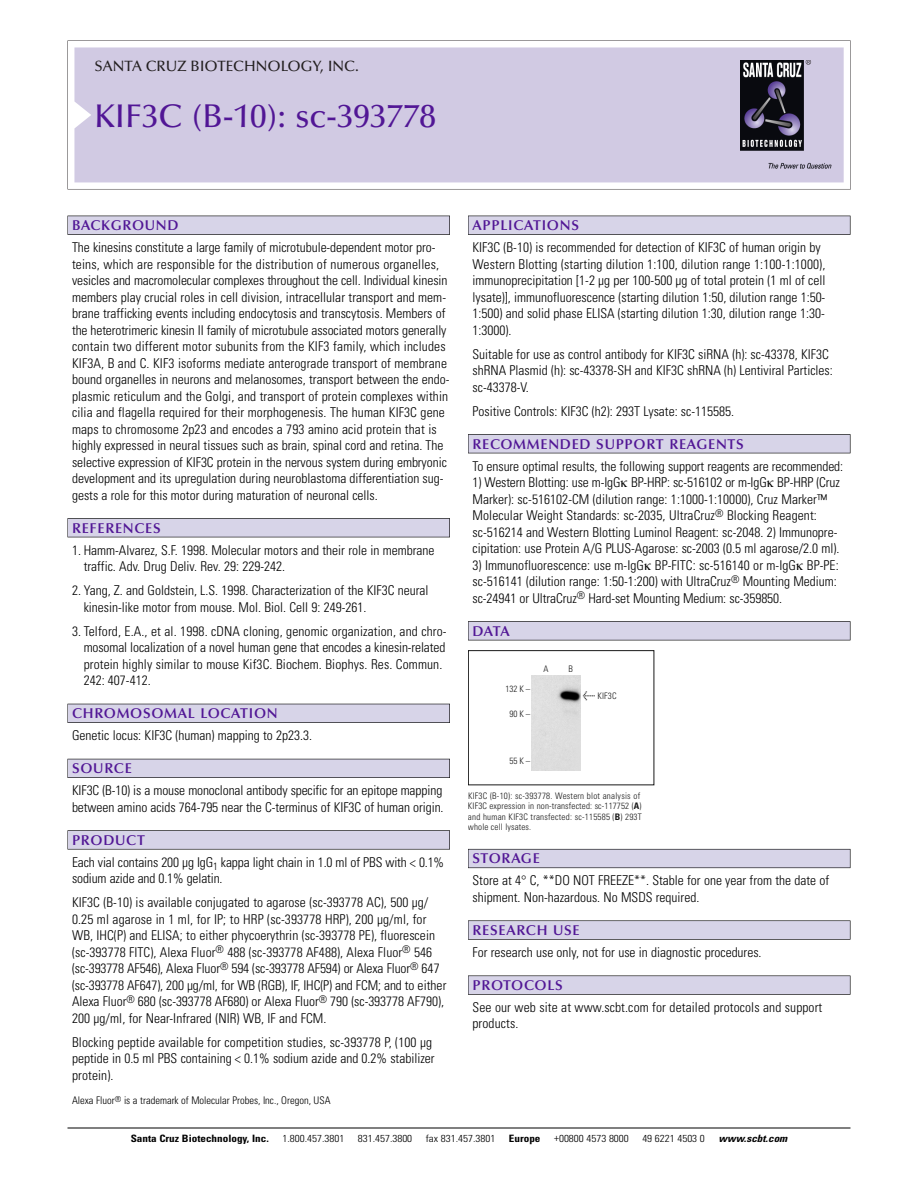
<style>
.page{position:relative;width:918px;height:1188px;background:#fff}
.page>*{position:absolute;margin:0;border:0;box-sizing:border-box;transform-origin:0 0}
.t1{font:500 33px "Optima";color:#511695}
.t2{font:500 15px "Optima";color:#231f20}
.t3{font:600 14.25px "Optima";letter-spacing:.05em;color:#511695}
.t4{font:300 condensed 13.5px/16.5px "Univers";color:#000}
.t5{font:300 condensed 10.5px "Univers";color:#000}
.t6{font:300 condensed 10.2px "Univers";color:#000;scale:1.1 1}
.t7{font:700 condensed 10.2px "Univers";color:#000;scale:1.1 1}
.t8{font:italic 700 condensed 10.2px "Univers";color:#000;scale:1.1 1}
.t9{font:300 condensed 9px/10.5px "Univers";letter-spacing:.025em;color:#191919}
.s1{font-family:"Meta Plus";font-weight:400;font-stretch:normal;font-size:10.5px}
.s2{font-weight:700}
</style>
<div class="page">
<svg style="left:68px;top:40px;width:783px;height:149px"></svg>
<div style="left:74px;top:47px;width:770px;height:135px;background:#d1cae3"></div>
<img style="left:741px;top:60px;width:90px;height:108px">
<div style="left:68px;top:216px;width:382px;height:19px;background:#535256"></div>
<div style="left:68px;top:216px;width:381px;height:18px;background:#d7d4e8"></div>
<div style="left:68px;top:518px;width:382px;height:19px;background:#515155"></div>
<div style="left:68px;top:519px;width:381px;height:18px;background:#d7d4e8"></div>
<div style="left:68px;top:704px;width:382px;height:19px;background:#515057"></div>
<div style="left:68px;top:704px;width:381px;height:18px;background:#d7d4e8"></div>
<div style="left:68px;top:759px;width:382px;height:19px;background:#535259"></div>
<div style="left:68px;top:759px;width:381px;height:18px;background:#d7d4e8"></div>
<svg style="left:68px;top:830px;width:382px;height:20px"></svg>
<div style="left:68px;top:831px;width:381px;height:18px;background:#d7d4e8"></div>
<div style="left:468px;top:216px;width:382px;height:19px;background:#535256"></div>
<div style="left:468px;top:216px;width:382px;height:18px;background:#d7d4e8"></div>
<div style="left:468px;top:434px;width:382px;height:19px;background:#515155"></div>
<div style="left:468px;top:435px;width:382px;height:18px;background:#d7d4e8"></div>
<div style="left:468px;top:621px;width:382px;height:19px;background:#545357"></div>
<div style="left:468px;top:622px;width:382px;height:18px;background:#d7d4e8"></div>
<div style="left:468px;top:849px;width:382px;height:19px;background:#686770"></div>
<div style="left:468px;top:850px;width:382px;height:18px;background:#d7d4e8"></div>
<svg style="left:468px;top:920px;width:382px;height:20px"></svg>
<div style="left:468px;top:921px;width:382px;height:18px;background:#d7d4e8"></div>
<div style="left:468px;top:976px;width:382px;height:19px;background:#58575a"></div>
<div style="left:468px;top:976px;width:382px;height:18px;background:#d7d4e8"></div>
<hr style="left:68px;top:1128px;width:782px;height:1px;background:#000">
<div style="left:468px;top:650px;width:186px;height:135px;border:1px solid #191919"></div>
<img style="left:531px;top:676px;width:50px;height:95px">
<p class="t2" style="left:94px;top:60px;width:266px">SANTA CRUZ BIOTECHNOLOGY, INC.</p>
<p class="t1" style="left:94px;top:102px;width:343px">KIF3C (B-10): sc-393778</p>
<p class="t3" style="left:72px;top:219px;width:108px">BACKGROUND</p>
<p class="t4" style="left:72px;top:240px;width:379px">The kinesins constitute a large family of microtubule-dependent motor pro&shy;teins, which are responsible for the distribution of numerous organelles, vesicles and macromolecular complexes throughout the cell. Individual kinesin members play crucial roles in cell division, intracellular transport and mem&shy;brane trafficking events including endocytosis and transcytosis. Members of the heterotrimeric kinesin II family of microtubule associated motors generally contain two different motor subunits from the KIF3 family, which includes KIF3A, B and C. KIF3 isoforms mediate anterograde transport of membrane bound organelles in neurons and melanosomes, transport between the endo&shy;plasmic reticulum and the Golgi, and transport of protein complexes within cilia and flagella required for their morphogenesis. The human KIF3C gene maps to chromosome 2p23 and encodes a 793 amino acid protein that is highly expressed in neural tissues such as brain, spinal cord and retina. The selective expression of KIF3C protein in the nervous system during embryonic development and its upregulation during neuroblastoma differentiation sug&shy;gests a role for this motor during maturation of neuronal cells.</p>
<p class="t3" style="left:72px;top:522px;width:90px">REFERENCES</p>
<p class="t4" style="left:84px;top:543px;width:352px;text-indent:-12px">1. Hamm-Alvarez, S.F. 1998. Molecular motors and their role in membrane traffic. Adv. Drug Deliv. Rev. 29: 229-242.</p>
<p class="t4" style="left:84px;top:583px;width:346px;text-indent:-12px">2. Yang, Z. and Goldstein, L.S. 1998. Characterization of the KIF3C neural kinesin-like motor from mouse. Mol. Biol. Cell 9: 249-261.</p>
<p class="t4" style="left:84px;top:624px;width:364px;text-indent:-12px">3. Telford, E.A., et al. 1998. cDNA cloning, genomic organization, and chro&shy;mosomal localization of a novel human gene that encodes a kinesin-related protein highly similar to mouse Kif3C. Biochem. Biophys. Res. Commun.<br>242: 407-412.</p>
<p class="t3" style="left:72px;top:707px;width:207px">CHROMOSOMAL LOCATION</p>
<p class="t4" style="left:72px;top:729px;width:242px">Genetic locus: KIF3C (human) mapping to 2p23.3.</p>
<p class="t3" style="left:72px;top:762px;width:61px">SOURCE</p>
<p class="t4" style="left:72px;top:784px;width:373px">KIF3C (B-10) is a mouse monoclonal antibody specific for an epitope mapping between amino acids 764-795 near the C-terminus of KIF3C of human origin.</p>
<p class="t3" style="left:72px;top:834px;width:74px">PRODUCT</p>
<p class="t4" style="left:72px;top:855px;width:374px">Each vial contains 200 µg IgG<sub>1</sub> kappa light chain in 1.0 ml of PBS with &lt; 0.1% sodium azide and 0.1% gelatin.</p>
<p class="t4" style="left:72px;top:896px;width:376px">KIF3C (B-10) is available conjugated to agarose (sc-393778 AC), 500 µg/ 0.25 ml agarose in 1 ml, for IP; to HRP (sc-393778 HRP), 200 µg/ml, for WB, IHC(P) and ELISA; to either phycoerythrin (sc-393778 PE), fluorescein (sc-393778 FITC), Alexa Fluor<sup>®</sup> 488 (sc-393778 AF488), Alexa Fluor<sup>®</sup> 546 (sc-393778 AF546), Alexa Fluor<sup>®</sup> 594 (sc-393778 AF594) or Alexa Fluor<sup>®</sup> 647 (sc-393778 AF647), 200 µg/ml, for WB (RGB), IF, IHC(P) and FCM; and to either Alexa Fluor<sup>®</sup> 680 (sc-393778 AF680) or Alexa Fluor<sup>®</sup> 790 (sc-393778 AF790), 200 µg/ml, for Near-Infrared (NIR) WB, IF and FCM.</p>
<p class="t4" style="left:72px;top:1035px;width:364px">Blocking peptide available for competition studies, sc-393778 P, (100 µg peptide in 0.5 ml PBS containing &lt; 0.1% sodium azide and 0.2% stabilizer protein).</p>
<p class="t5" style="left:72px;top:1096px;width:260px">Alexa Fluor<sup>®</sup> is a trademark of Molecular Probes, Inc., Oregon, USA</p>
<p class="t3" style="left:473px;top:219px;width:108px">APPLICATIONS</p>
<p class="t4" style="left:473px;top:240px;width:354px">KIF3C (B-10) is recommended for detection of KIF3C of human origin by Western Blotting (starting dilution 1:100, dilution range 1:100-1:1000), immunoprecipitation [1-2 µg per 100-500 µg of total protein (1 ml of cell lysate)], immunofluorescence (starting dilution 1:50, dilution range 1:50- 1:500) and solid phase ELISA (starting dilution 1:30, dilution range 1:30- 1:3000).</p>
<p class="t4" style="left:473px;top:347px;width:362px">Suitable for use as control antibody for KIF3C siRNA (h): sc-43378, KIF3C shRNA Plasmid (h): sc-43378-SH and KIF3C shRNA (h) Lentiviral Particles: sc-43378-V.</p>
<p class="t4" style="left:473px;top:404px;width:263px">Positive Controls: KIF3C (h2): 293T Lysate: sc-115585.</p>
<p class="t3" style="left:473px;top:438px;width:273px">RECOMMENDED SUPPORT REAGENTS</p>
<p class="t4" style="left:473px;top:459px;width:372px">To ensure optimal results, the following support reagents are recommended:</p>
<p class="t4" style="left:473px;top:475px;width:369px">1) Western Blotting: use m-IgG BP-HRP: sc-516102 or m-IgG BP-HRP (Cruz Marker): sc-516102-CM (dilution range: 1:1000-1:10000), Cruz Marker™ Molecular Weight Standards: sc-2035, UltraCruz<sup>®</sup> Blocking Reagent: sc-516214 and Western Blotting Luminol Reagent: sc-2048. 2) Immunopre&shy;cipitation: use Protein A/G PLUS-Agarose: sc-2003 (0.5 ml agarose/2.0 ml).</p>
<p class="t4" style="left:473px;top:558px;width:368px">3) Immunofluorescence: use m-IgG BP-FITC: sc-516140 or m-IgG BP-PE: sc-516141 (dilution range: 1:50-1:200) with UltraCruz<sup>®</sup> Mounting Medium: sc-24941 or UltraCruz<sup>®</sup> Hard-set Mounting Medium: sc-359850.</p>
<p class="t3" style="left:473px;top:625px;width:39px">DATA</p>
<p class="t9" style="left:505px;top:684px;width:26px">132 K –</p>
<p class="t9" style="left:509px;top:710px;width:22px">90K–</p>
<p class="t9" style="left:509px;top:756px;width:22px">55K–</p>
<p class="t9" style="left:544px;top:665px;width:7px">A</p>
<p class="t9" style="left:568px;top:665px;width:6px">B</p>
<p class="t9" style="left:583px;top:691px;width:35px"><span class="s1">&lt;</span> KIF3C</p>
<p class="t9" style="left:468px;top:791px;width:175px">KIF3C (B-10): sc-393778. Western blot analysis of KIF3C expression in non-transfected: sc-117752 (<span class="s2">A</span>) and human KIF3C transfected: sc-115585 (<span class="s2">B</span>) 293T whole cell lysates.</p>
<p class="t3" style="left:473px;top:853px;width:69px">STORAGE</p>
<p class="t4" style="left:473px;top:874px;width:358px">Store at 4° C, **DO NOT FREEZE**. Stable for one year from the date of shipment. Non-hazardous. No MSDS required.</p>
<p class="t3" style="left:473px;top:924px;width:109px">RESEARCH USE</p>
<p class="t4" style="left:473px;top:945px;width:291px">For research use only, not for use in diagnostic procedures.</p>
<p class="t3" style="left:473px;top:979px;width:92px">PROTOCOLS</p>
<p class="t4" style="left:473px;top:1000px;width:351px">See our web site at www.scbt.com for detailed protocols and support products.</p>
<p class="t7" style="left:131px;top:1135px;width:127px">Santa Cruz Biotechnology, Inc.</p>
<p class="t6" style="left:282px;top:1135px;width:58px">1.800.457.3801</p>
<p class="t6" style="left:358px;top:1135px;width:51px">831.457.3800</p>
<p class="t6" style="left:426px;top:1135px;width:65px">fax 831.457.3801</p>
<p class="t7" style="left:509px;top:1135px;width:30px">Europe</p>
<p class="t6" style="left:554px;top:1135px;width:69px">+00800 4573 8000</p>
<p class="t6" style="left:642px;top:1135px;width:58px">49 6221 4503 0</p>
<p class="t8" style="left:719px;top:1135px;width:66px">www.scbt.com</p>
</div>
